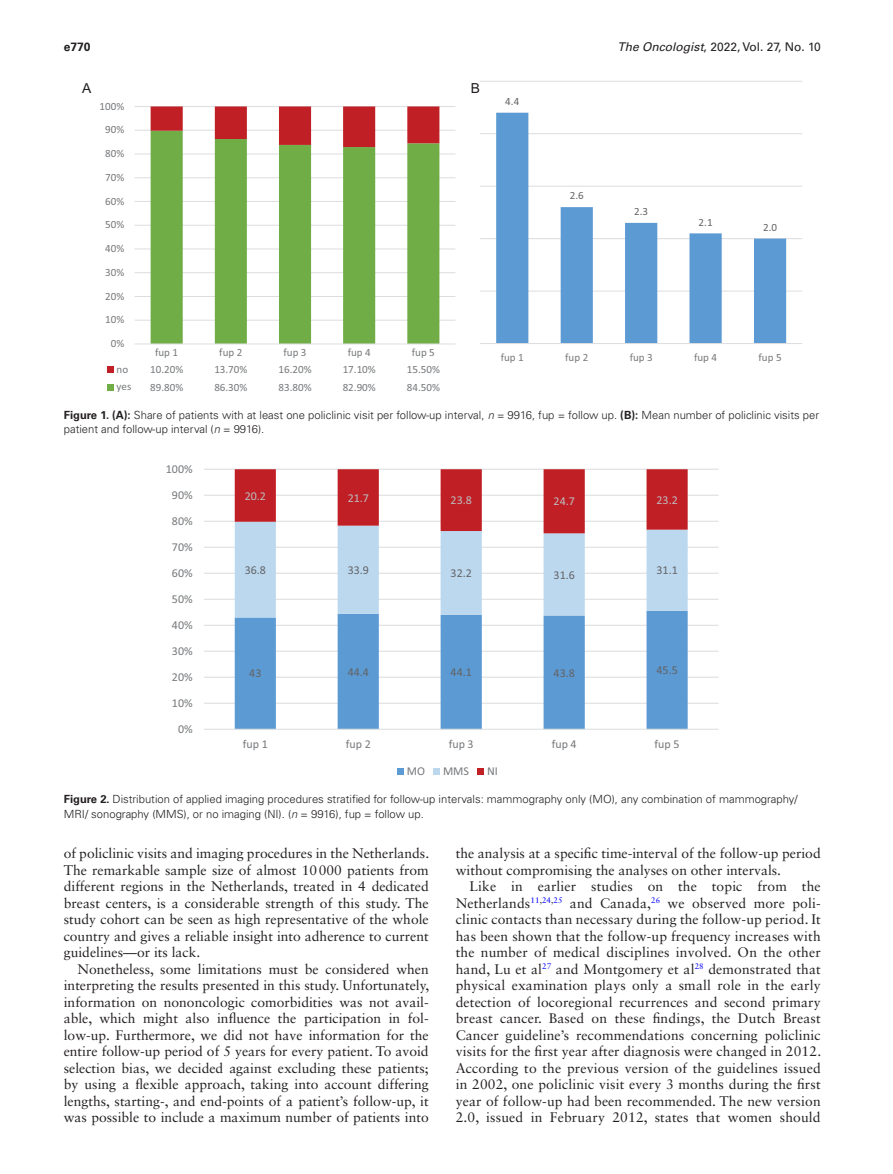
<style>
.page{position:relative;width:893px;height:1174px;background:#fff}
.page>*{position:absolute;margin:0;border:0;box-sizing:border-box;transform-origin:0 0}
.t1{font:13.8px/16.5px "Sabon LT Std";color:#231f20;text-align:justify}
.t2{font:13.8px "Arial";color:#231f20}
.t3{font:12px "Calibri";color:#76787b}
.t4{font:12px "Calibri";color:#636366}
.t5{font:12px "Univers LT Std";color:#231f20}
.t6{font:12px "Calibri";color:#bcbdc0}
.t7{font:700 12px "Univers LT Std";color:#231f20}
.t8{font:300 11.25px/14.2px "Univers LT Std";color:#231f20}
.t9{font:11.1px "Calibri";color:#76787b}
.t10{font:11.1px "Calibri";color:#636366}
.s1{font-style:italic}
.s2{font-weight:700}
</style>
<div class="page">
<hr style="left:135px;top:320px;width:320px;height:1px;background:#dcdddf">
<hr style="left:135px;top:296px;width:320px;height:1px;background:#dcdddf">
<hr style="left:135px;top:272px;width:320px;height:1px;background:#dcdddf">
<hr style="left:135px;top:248px;width:320px;height:1px;background:#dcdddf">
<hr style="left:135px;top:225px;width:320px;height:1px;background:#dcdddf">
<hr style="left:135px;top:201px;width:320px;height:1px;background:#dcdddf">
<hr style="left:135px;top:177px;width:320px;height:1px;background:#dcdddf">
<hr style="left:135px;top:153px;width:320px;height:1px;background:#dcdddf">
<hr style="left:135px;top:130px;width:320px;height:1px;background:#dcdddf">
<hr style="left:135px;top:106px;width:320px;height:1px;background:#dcdddf">
<svg style="left:151px;top:147px;width:288px;height:196px;fill:#70ad46"></svg>
<svg style="left:151px;top:106px;width:288px;height:41px"></svg>
<hr style="left:135px;top:343px;width:320px;height:1px;background:#dcdddf">
<svg style="left:108px;top:366px;width:6px;height:6px"></svg>
<svg style="left:108px;top:384px;width:6px;height:6px"></svg>
<hr style="left:480px;top:291px;width:322px;height:1px;background:#dcdddf">
<hr style="left:480px;top:238px;width:322px;height:1px;background:#dcdddf">
<hr style="left:480px;top:186px;width:322px;height:1px;background:#dcdddf">
<hr style="left:480px;top:133px;width:322px;height:1px;background:#dcdddf">
<hr style="left:480px;top:81px;width:322px;height:1px;background:#dcdddf">
<svg style="left:496px;top:113px;width:290px;height:230px"></svg>
<hr style="left:480px;top:343px;width:322px;height:1px;background:#dcdddf">
<hr style="left:204px;top:702px;width:515px;height:1px;background:#dcdddf">
<hr style="left:204px;top:676px;width:515px;height:1px;background:#dcdddf">
<hr style="left:204px;top:650px;width:515px;height:1px;background:#dcdddf">
<hr style="left:204px;top:625px;width:515px;height:1px;background:#dcdddf">
<hr style="left:204px;top:599px;width:515px;height:1px;background:#dcdddf">
<hr style="left:204px;top:573px;width:515px;height:1px;background:#dcdddf">
<hr style="left:204px;top:547px;width:515px;height:1px;background:#dcdddf">
<hr style="left:204px;top:521px;width:515px;height:1px;background:#dcdddf">
<hr style="left:204px;top:495px;width:515px;height:1px;background:#dcdddf">
<hr style="left:204px;top:469px;width:515px;height:1px;background:#dcdddf">
<svg style="left:235px;top:617px;width:453px;height:111px"></svg>
<svg style="left:235px;top:533px;width:453px;height:84px"></svg>
<svg style="left:235px;top:469px;width:453px;height:64px"></svg>
<hr style="left:204px;top:728px;width:515px;height:1px;background:#dcdddf">
<div style="left:397px;top:768px;width:7px;height:6px;background:#5c9ad3"></div>
<svg style="left:434px;top:768px;width:6px;height:6px"></svg>
<svg style="left:478px;top:768px;width:6px;height:6px"></svg>
<p class="t7" style="left:64px;top:40px;width:28px">e770</p>
<p class="t5" style="left:618px;top:40px;width:205px"><span class="s1">The Oncologist</span>, 2022, Vol. 27, No. 10</p>
<p class="t2" style="left:82px;top:78px;width:11px">A</p>
<p class="t2" style="left:471px;top:78px;width:11px">B</p>
<p class="t9" style="left:100px;top:98px;width:26px">100%</p>
<p class="t9" style="left:105px;top:122px;width:21px">90%</p>
<p class="t9" style="left:105px;top:146px;width:21px">80%</p>
<p class="t9" style="left:105px;top:169px;width:21px">70%</p>
<p class="t9" style="left:105px;top:193px;width:21px">60%</p>
<p class="t9" style="left:105px;top:217px;width:21px">50%</p>
<p class="t9" style="left:105px;top:241px;width:21px">40%</p>
<p class="t9" style="left:105px;top:264px;width:21px">30%</p>
<p class="t9" style="left:105px;top:288px;width:21px">20%</p>
<p class="t9" style="left:105px;top:312px;width:21px">10%</p>
<p class="t9" style="left:111px;top:336px;width:15px">0%</p>
<p class="t9" style="left:155px;top:344px;width:25px">fup 1</p>
<p class="t9" style="left:219px;top:344px;width:25px">fup 2</p>
<p class="t9" style="left:283px;top:344px;width:25px">fup 3</p>
<p class="t9" style="left:348px;top:344px;width:25px">fup 4</p>
<p class="t9" style="left:412px;top:344px;width:25px">fup 5</p>
<p class="t9" style="left:117px;top:361px;width:13px">no</p>
<p class="t9" style="left:150px;top:361px;width:35px">10.20%</p>
<p class="t9" style="left:214px;top:361px;width:35px">13.70%</p>
<p class="t9" style="left:278px;top:361px;width:35px">16.20%</p>
<p class="t9" style="left:343px;top:361px;width:35px">17.10%</p>
<p class="t9" style="left:407px;top:361px;width:35px">15.50%</p>
<p class="t9" style="left:117px;top:379px;width:16px">yes</p>
<p class="t9" style="left:150px;top:379px;width:35px">89.80%</p>
<p class="t9" style="left:214px;top:379px;width:35px">86.30%</p>
<p class="t9" style="left:278px;top:379px;width:35px">83.80%</p>
<p class="t9" style="left:343px;top:379px;width:35px">82.90%</p>
<p class="t9" style="left:407px;top:379px;width:35px">84.50%</p>
<p class="t10" style="left:505px;top:93px;width:15px">4.4</p>
<p class="t10" style="left:570px;top:188px;width:15px">2.6</p>
<p class="t10" style="left:634px;top:204px;width:15px">2.3</p>
<p class="t10" style="left:699px;top:214px;width:15px">2.1</p>
<p class="t10" style="left:763px;top:219px;width:15px">2.0</p>
<p class="t9" style="left:501px;top:350px;width:25px">fup 1</p>
<p class="t9" style="left:565px;top:350px;width:25px">fup 2</p>
<p class="t9" style="left:630px;top:350px;width:25px">fup 3</p>
<p class="t9" style="left:694px;top:350px;width:25px">fup 4</p>
<p class="t9" style="left:759px;top:350px;width:25px">fup 5</p>
<p class="t8" style="left:64px;top:407px;width:757px"><span class="s2">Figure 1. (A):</span> Share of patients with at least one policlinic visit per follow-up interval, <span class="s1">n</span> = 9916, fup = follow up. <span class="s2">(B):</span> Mean number of policlinic visits per patient and follow-up interval (<span class="s1">n</span> = 9916).</p>
<p class="t3" style="left:166px;top:460px;width:28px">100%</p>
<p class="t3" style="left:172px;top:486px;width:22px">90%</p>
<p class="t3" style="left:172px;top:512px;width:22px">80%</p>
<p class="t3" style="left:172px;top:538px;width:22px">70%</p>
<p class="t3" style="left:172px;top:564px;width:22px">60%</p>
<p class="t3" style="left:172px;top:590px;width:22px">50%</p>
<p class="t3" style="left:172px;top:616px;width:22px">40%</p>
<p class="t3" style="left:172px;top:642px;width:22px">30%</p>
<p class="t3" style="left:172px;top:668px;width:22px">20%</p>
<p class="t3" style="left:172px;top:694px;width:22px">10%</p>
<p class="t3" style="left:178px;top:720px;width:16px">0%</p>
<p class="t6" style="left:245px;top:487px;width:23px">20.2</p>
<p class="t6" style="left:348px;top:489px;width:23px">21.7</p>
<p class="t6" style="left:451px;top:492px;width:23px">23.8</p>
<p class="t6" style="left:554px;top:493px;width:23px">24.7</p>
<p class="t6" style="left:656px;top:491px;width:23px">23.2</p>
<p class="t4" style="left:245px;top:561px;width:23px">36.8</p>
<p class="t4" style="left:348px;top:561px;width:23px">33.9</p>
<p class="t4" style="left:451px;top:564px;width:23px">32.2</p>
<p class="t4" style="left:554px;top:566px;width:23px">31.6</p>
<p class="t4" style="left:656px;top:562px;width:23px">31.1</p>
<p class="t4" style="left:249px;top:665px;width:14px">43</p>
<p class="t4" style="left:348px;top:663px;width:23px">44.4</p>
<p class="t4" style="left:451px;top:664px;width:23px">44.1</p>
<p class="t4" style="left:554px;top:664px;width:23px">43.8</p>
<p class="t4" style="left:656px;top:662px;width:23px">45.5</p>
<p class="t3" style="left:243px;top:736px;width:27px">fup 1</p>
<p class="t3" style="left:346px;top:736px;width:27px">fup 2</p>
<p class="t3" style="left:449px;top:736px;width:27px">fup 3</p>
<p class="t3" style="left:552px;top:736px;width:27px">fup 4</p>
<p class="t3" style="left:655px;top:736px;width:27px">fup 5</p>
<p class="t3" style="left:407px;top:762px;width:20px">MO</p>
<p class="t3" style="left:443px;top:762px;width:28px">MMS</p>
<p class="t3" style="left:487px;top:762px;width:12px">NI</p>
<p class="t8" style="left:64px;top:792px;width:735px"><span class="s2">Figure 2.</span> Distribution of applied imaging procedures stratified for follow-up intervals: mammography only (MO), any combination of mammography/<br>MRI/ sonography (MMS), or no imaging (NI). (<span class="s1">n</span> = 9916), fup = follow up.</p>
<p class="t1" style="left:64px;top:845px;width:367px">of policlinic visits and imaging procedures in the Netherlands.<br>The remarkable sample size of almost 10000 patients from different regions in the Netherlands, treated in 4 dedicated breast centers, is a considerable strength of this study. The study cohort can be seen as high representative of the whole country and gives a reliable insight into adherence to current guidelines—or its lack.</p>
<p class="t1" style="left:64px;top:960px;width:367px;text-indent:14px">Nonetheless, some limitations must be considered when interpreting the results presented in this study. Unfortunately, information on nononcologic comorbidities was not avail&shy;able, which might also influence the participation in fol&shy;low-up. Furthermore, we did not have information for the entire follow-up period of 5 years for every patient. To avoid selection bias, we decided against excluding these patients; by using a flexible approach, taking into account differing lengths, starting-, and end-points of a patient’s follow-up, it was possible to include a maximum number of patients into</p>
<p class="t1" style="left:456px;top:845px;width:366px">the analysis at a specific time-interval of the follow-up period without compromising the analyses on other intervals.</p>
<p class="t1" style="left:456px;top:878px;width:367px;text-indent:14px">Like in earlier studies on the topic from the Netherlands<sup>11</sup><sup>,</sup><sup>24</sup><sup>,</sup><sup>25</sup> and Canada,<sup>26</sup> we observed more poli&shy;clinic contacts than necessary during the follow-up period. It has been shown that the follow-up frequency increases with the number of medical disciplines involved. On the other hand, Lu et al<sup>27</sup> and Montgomery et al<sup>28</sup> demonstrated that physical examination plays only a small role in the early detection of locoregional recurrences and second primary breast cancer. Based on these findings, the Dutch Breast Cancer guideline’s recommendations concerning policlinic visits for the first year after diagnosis were changed in 2012.<br>According to the previous version of the guidelines issued in 2002, one policlinic visit every 3 months during the first year of follow-up had been recommended. The new version 2.0, issued in February 2012, states that women should</p>
</div>
